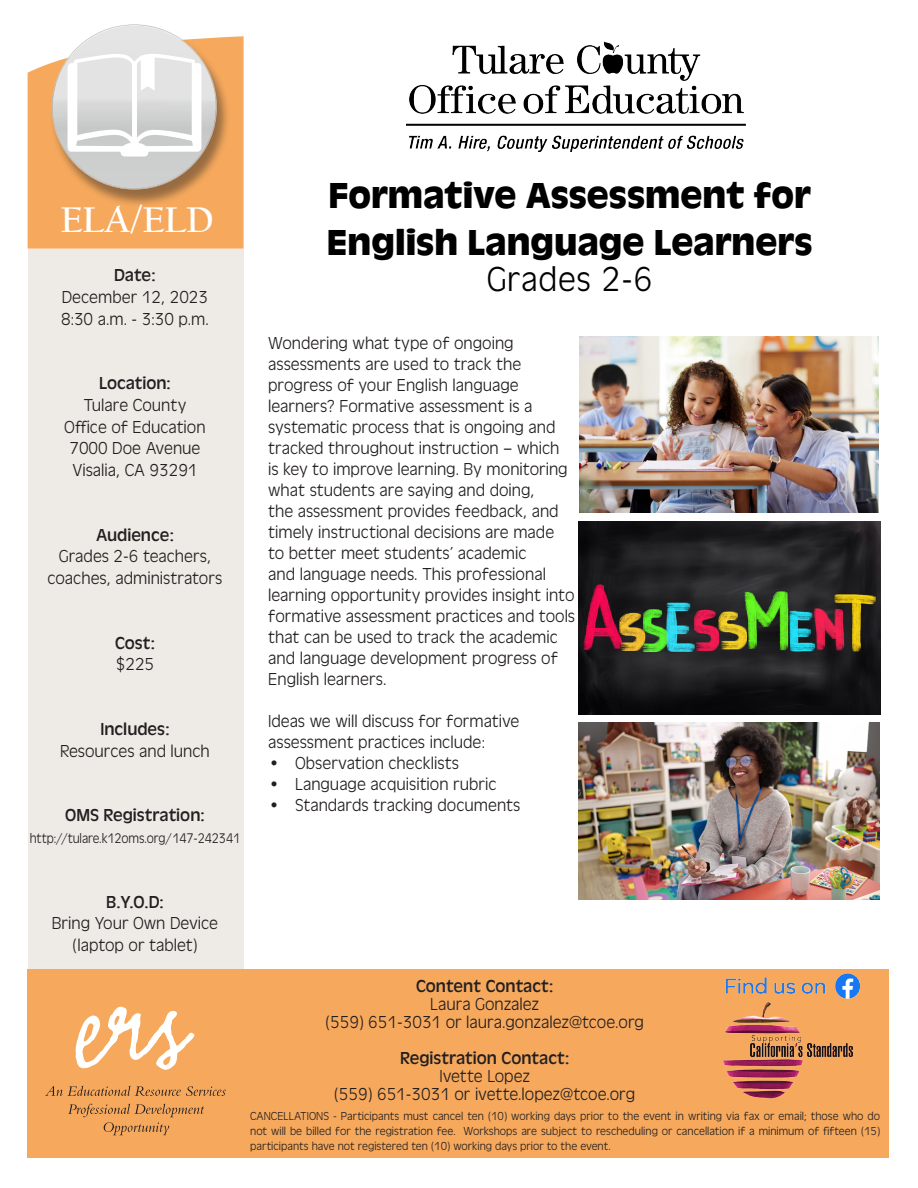
<style>
.page{position:relative;width:918px;height:1188px;background:#fff}
.page>*{position:absolute;margin:0;border:0;box-sizing:border-box;transform-origin:0 0}
.t1{font:700 37.5px/46.5px "Antique Oli";color:#000}
.t2{font:700 37.5px "Californian FB";color:#fff}
.t3{font:300 36px "Antique Oli";letter-spacing:.02em;color:#000}
.t4{font:300 18px/21px "Antique Oli";color:#231f20}
.t5{font:18px "Antique Oli";color:#231f20}
.t6{font:300 14.4px "Antique Oli";letter-spacing:-.01em;color:#231f20;scale:.93 1}
.t7{font:300 12px/15px "Antique Oli";color:#231f20;text-align:justify}
</style>
<div class="page">
<svg style="left:28px;top:36px;width:216px;height:213px;fill:#f6a95d"></svg>
<div style="left:28px;top:249px;width:216px;height:909px;background:#eeeae6"></div>
<div style="left:28px;top:969px;width:861px;height:189px;background:#f6a95d"></div>
<div style="left:49px;top:26px;width:182px;height:182px;background:#231f20;opacity:.45"></div>
<img style="left:48px;top:26px;width:174px;height:163px">
<svg style="left:68px;top:1104px;width:136px;height:31px"></svg>
<svg style="left:45px;top:1086px;width:181px;height:10px"></svg>
<svg style="left:50px;top:24px;width:167px;height:166px"></svg>
<svg style="left:75px;top:1007px;width:119px;height:63px"></svg>
<img style="left:407px;top:41px;width:338px;height:110px">
<img style="left:722px;top:1001px;width:131px;height:98px">
<img style="left:726px;top:974px;width:135px;height:25px">
<img style="left:578px;top:522px;width:302px;height:192px">
<img style="left:579px;top:723px;width:301px;height:177px">
<img style="left:580px;top:337px;width:299px;height:176px">
<p class="t2" style="left:61px;top:199px;width:154px">ELA/ELD</p>
<p class="t5" style="left:114px;top:265px;width:43px">Date:</p>
<p class="t4" style="left:61px;top:287px;width:149px;line-height:21.6px">December 12, 2023<br>8:30 a.m. - 3:30 p.m.</p>
<p class="t5" style="left:99px;top:373px;width:73px">Location:</p>
<p class="t4" style="left:84px;top:395px;width:104px">Tulare County</p>
<p class="t4" style="left:64px;top:417px;width:143px">Office of Education</p>
<p class="t4" style="left:69px;top:438px;width:133px">7000 Doe Avenue</p>
<p class="t4" style="left:72px;top:460px;width:127px">Visalia, CA 93291</p>
<p class="t5" style="left:96px;top:525px;width:79px">Audience:</p>
<p class="t4" style="left:59px;top:546px;width:154px">Grades 2-6 teachers,</p>
<p class="t4" style="left:48px;top:568px;width:176px">coaches, administrators</p>
<p class="t5" style="left:115px;top:633px;width:41px">Cost:</p>
<p class="t4" style="left:116px;top:654px;width:40px">$225</p>
<p class="t5" style="left:100px;top:719px;width:71px">Includes:</p>
<p class="t4" style="left:60px;top:741px;width:151px">Resources and lunch</p>
<p class="t5" style="left:65px;top:805px;width:141px">OMS Registration:</p>
<p class="t6" style="left:30px;top:831px;width:228px">http://tulare.k12oms.org/147-242341</p>
<p class="t1" style="left:327px;top:173px;width:487px">Formative Assessment for<br>English Language Learners</p>
<p class="t3" style="left:487px;top:260px;width:167px">Grades 2-6</p>
<p class="t4" style="left:268px;top:333px;width:309px">Wondering what type of ongoing assessments are used to track the progress of your English language learners? Formative assessment is a systematic process that is ongoing and tracked throughout instruction – which<br>is key to improve learning. By monitoring what students are saying and doing,<br>the assessment provides feedback, and timely instructional decisions are made<br>to better meet students’ academic<br>and language needs. This professional learning opportunity provides insight into formative assessment practices and tools that can be used to track the academic and language development progress of English learners.</p>
<p class="t4" style="left:268px;top:711px;width:253px">Ideas we will discuss for formative assessment practices include:</p>
<p class="t4" style="left:268px;top:753px;width:192px">• Observation checklists</p>
<p class="t4" style="left:268px;top:774px;width:230px">• Language acquisition rubric</p>
<p class="t4" style="left:268px;top:795px;width:254px">• Standards tracking documents</p>
<p class="t5" style="left:106px;top:892px;width:59px">B.Y.O.D:</p>
<p class="t4" style="left:52px;top:913px;width:168px">Bring Your Own Device</p>
<p class="t4" style="left:72px;top:935px;width:127px">(laptop or tablet)</p>
<p class="t5" style="left:416px;top:976px;width:139px">Content Contact:</p>
<p class="t4" style="left:430px;top:994px;width:110px">Laura Gonzalez</p>
<p class="t4" style="left:325px;top:1012px;width:320px">(559) 651-3031 or laura.gonzalez@tcoe.org</p>
<p class="t5" style="left:400px;top:1048px;width:171px">Registration Contact:</p>
<p class="t4" style="left:439px;top:1066px;width:92px">Ivette Lopez</p>
<p class="t4" style="left:334px;top:1084px;width:303px">(559) 651-3031 or ivette.lopez@tcoe.org</p>
<p class="t7" style="left:250px;top:1109px;width:632px">CANCELLATIONS - Participants must cancel ten (10) working days prior to the event in writing via fax or email; those who do not will be billed for the registration fee. Workshops are subject to rescheduling or cancellation if a minimum of fifteen (15) participants have not registered ten (10) working days prior to the event.</p>
</div>
